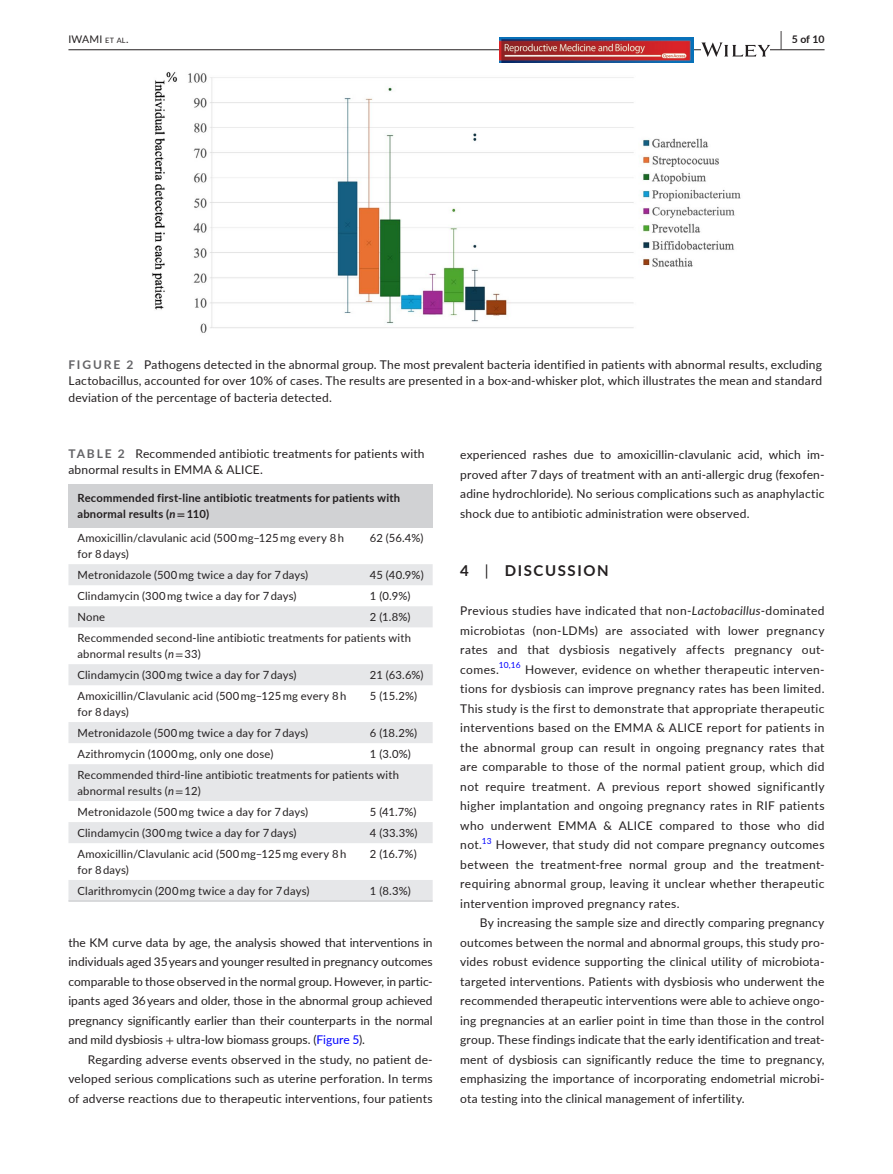
<style>
.page{position:relative;width:893px;height:1174px;background:#fff}
.page>*{position:absolute;margin:0;border:0;box-sizing:border-box;transform-origin:0 0}
.t1{font:700 15px "Lato";letter-spacing:.11em;color:#231f20}
.t2{font:12px/19.5px "Lato";letter-spacing:.015em;color:#231f20;text-align:justify}
.t3{font:11.25px/21px "Lato";letter-spacing:.015em;color:#231f20}
.t4{font:700 11.25px/15.8px "Lato";letter-spacing:.02em;color:#231f20}
.t5{font:10.5px "Lato";letter-spacing:.02em;color:#231f20}
.t6{font:700 10.5px "Lato";color:#231f20}
.t7{font:8.4px "Lato";color:#00f}
.s1{font-size:7.35px}
.s2{font-size:19.5px}
.s3{font-weight:700;color:#636366}
.s4{font-style:italic}
.s5{font-family:"STIX"}
.s6{color:#00f}
.s7{font-weight:400}
</style>
<div class="page">
<hr style="left:68px;top:49px;width:756px;height:1px;background:#231f20">
<img style="left:499px;top:37px;width:195px;height:25px">
<svg style="left:701px;top:42px;width:69px;height:15px"></svg>
<img style="left:152px;top:72px;width:589px;height:261px">
<div style="left:68px;top:484px;width:365px;height:43px;background:#d1d2d4"></div>
<svg style="left:68px;top:564px;width:365px;height:336px"></svg>
<hr style="left:68px;top:900px;width:293px;height:1px;background:#d1d2d4">
<hr style="left:361px;top:900px;width:72px;height:1px;background:#d1d2d4">
<p class="t5" style="left:68px;top:31px;width:62px">IWAMI <span class="s1">et al</span>.</p>
<p class="t6" style="left:780px;top:31px;width:46px"><span class="s2">|</span> 5 of 10</p>
<p class="t2" style="left:68px;top:356px;width:755px;line-height:16.5px"><span class="s3">FIGURE 2</span> Pathogens detected in the abnormal group. The most prevalent bacteria identified in patients with abnormal results, excluding Lactobacillus, accounted for over 10% of cases. The results are presented in a box-and-whisker plot, which illustrates the mean and standard deviation of the percentage of bacteria detected.</p>
<p class="t2" style="left:68px;top:445px;width:358px;line-height:16.5px"><span class="s3">TABLE 2</span> Recommended antibiotic treatments for patients with abnormal results in EMMA &amp; ALICE.</p>
<p class="t4" style="left:77px;top:490px;width:324px">Recommended first-line antibiotic treatments for patients with abnormal results (<span class="s4">n</span><span class="s5">=</span> 110)</p>
<p class="t3" style="left:77px;top:530px;width:268px;line-height:15.8px">Amoxicillin/clavulanic acid (500 mg–125 mg every 8 h for 8 days)</p>
<p class="t3" style="left:370px;top:527px;width:55px">62 (56.4%)</p>
<p class="t3" style="left:77px;top:564px;width:232px">Metronidazole (500 mg twice a day for 7 days)</p>
<p class="t3" style="left:370px;top:564px;width:55px">45 (40.9%)</p>
<p class="t3" style="left:77px;top:585px;width:221px">Clindamycin (300 mg twice a day for 7 days)</p>
<p class="t3" style="left:370px;top:585px;width:42px">1 (0.9%)</p>
<p class="t3" style="left:77px;top:606px;width:29px">None</p>
<p class="t3" style="left:77px;top:606px;width:335px;text-align:right">2 (1.8%)<br>Recommended second-line antibiotic treatments for patients with</p>
<p class="t3" style="left:77px;top:643px;width:221px">abnormal results (<span class="s4">n</span><span class="s5">=</span> 33)<br>Clindamycin (300 mg twice a day for 7 days)</p>
<p class="t3" style="left:370px;top:664px;width:55px">21 (63.6%)</p>
<p class="t3" style="left:77px;top:688px;width:270px;line-height:15.8px">Amoxicillin/Clavulanic acid (500 mg–125 mg every 8 h for 8 days)</p>
<p class="t3" style="left:370px;top:685px;width:49px">5 (15.2%)</p>
<p class="t3" style="left:77px;top:722px;width:232px">Metronidazole (500 mg twice a day for 7 days)</p>
<p class="t3" style="left:370px;top:722px;width:49px">6 (18.2%)</p>
<p class="t3" style="left:77px;top:743px;width:197px">Azithromycin (1000 mg, only one dose)</p>
<p class="t3" style="left:77px;top:743px;width:335px;text-indent:292px">1 (3.0%)<br>Recommended third-line antibiotic treatments for patients with</p>
<p class="t3" style="left:77px;top:780px;width:232px">abnormal results (<span class="s4">n</span><span class="s5">=</span> 12)<br>Metronidazole (500 mg twice a day for 7 days)</p>
<p class="t3" style="left:370px;top:801px;width:48px">5 (41.7%)</p>
<p class="t3" style="left:77px;top:822px;width:221px">Clindamycin (300 mg twice a day for 7 days)</p>
<p class="t3" style="left:370px;top:822px;width:49px">4 (33.3%)</p>
<p class="t3" style="left:77px;top:845px;width:270px;line-height:15.8px">Amoxicillin/Clavulanic acid (500 mg–125 mg every 8 h for 8 days)</p>
<p class="t3" style="left:370px;top:843px;width:48px">2 (16.7%)</p>
<p class="t3" style="left:77px;top:880px;width:233px">Clarithromycin (200 mg twice a day for 7 days)</p>
<p class="t3" style="left:370px;top:880px;width:43px">1 (8.3%)</p>
<p class="t2" style="left:68px;top:932px;width:366px">the KM curve data by age, the analysis showed that interventions in individuals aged 35 years and younger resulted in pregnancy outcomes comparable to those observed in the normal group. However, in partic&shy;ipants aged 36 years and older, those in the abnormal group achieved pregnancy significantly earlier than their counterparts in the normal and mild dysbiosis <span class="s5">+</span> ultra-low biomass groups. (<span class="s6">Figure 5</span>).</p>
<p class="t2" style="left:68px;top:1049px;width:366px;text-indent:20px">Regarding adverse events observed in the study, no patient de&shy;veloped serious complications such as uterine perforation. In terms of adverse reactions due to therapeutic interventions, four patients</p>
<p class="t2" style="left:460px;top:444px;width:366px">experienced rashes due to amoxicillin-clavulanic acid, which im&shy;proved after 7 days of treatment with an anti-allergic drug (fexofen&shy;adine hydrochloride). No serious complications such as anaphylactic shock due to antibiotic administration were observed.</p>
<p class="t1" style="left:460px;top:560px;width:150px">4 <span class="s7">|</span> DISCUSSION</p>
<p class="t2" style="left:460px;top:600px;width:366px">Previous studies have indicated that non-<span class="s4">Lactobacillus</span>-dominated microbiotas (non-LDMs) are associated with lower pregnancy rates and that dysbiosis negatively affects pregnancy out&shy;comes.</p>
<p class="t7" style="left:499px;top:659px;width:23px">10,16</p>
<p class="t2" style="left:460px;top:659px;width:366px;text-indent:65px">However, evidence on whether therapeutic interven&shy;tions for dysbiosis can improve pregnancy rates has been limited.<br>This study is the first to demonstrate that appropriate therapeutic interventions based on the EMMA &amp; ALICE report for patients in the abnormal group can result in ongoing pregnancy rates that are comparable to those of the normal patient group, which did not require treatment. A previous report showed significantly higher implantation and ongoing pregnancy rates in RIF patients who underwent EMMA &amp; ALICE compared to those who did not.<sup>13</sup> However, that study did not compare pregnancy outcomes between the treatment-free normal group and the treatment&shy;requiring abnormal group, leaving it unclear whether therapeutic intervention improved pregnancy rates.</p>
<p class="t2" style="left:460px;top:912px;width:366px;text-indent:20px">By increasing the sample size and directly comparing pregnancy outcomes between the normal and abnormal groups, this study pro&shy;vides robust evidence supporting the clinical utility of microbiota&shy;targeted interventions. Patients with dysbiosis who underwent the recommended therapeutic interventions were able to achieve ongo&shy;ing pregnancies at an earlier point in time than those in the control group. These findings indicate that the early identification and treat&shy;ment of dysbiosis can significantly reduce the time to pregnancy, emphasizing the importance of incorporating endometrial microbi&shy;ota testing into the clinical management of infertility.</p>
</div>
